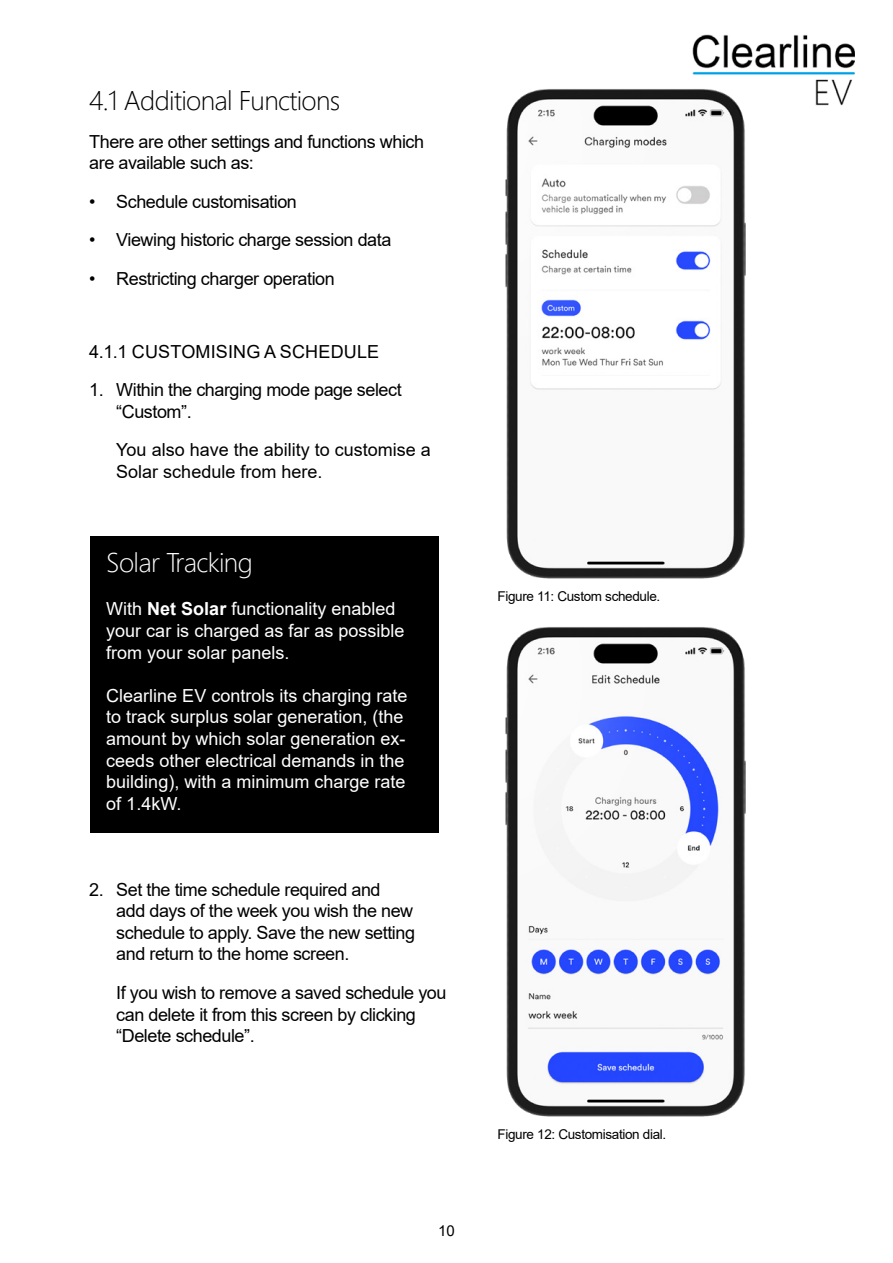
<style>
.page{position:relative;width:893px;height:1263px;background:#fff}
.page>*{position:absolute;margin:0;border:0;box-sizing:border-box;transform-origin:0 0}
.t1{font:300 27px "Segoe UI";letter-spacing:-.025em;color:#000}
.t2{font:300 27px "Segoe UI";letter-spacing:-.025em;color:#fff}
.t3{font:18px/21.6px "Arial";letter-spacing:-.025em;color:#000}
.t4{font:18px/21.6px "Arial";color:#fff}
.t5{font:18px/21.6px "Arial";color:#000}
.t6{font:18px "Arial";letter-spacing:.01em;color:#000}
.t7{font:15px "Arial";color:#000}
.t8{font:13.5px "Arial";letter-spacing:-.025em;color:#000}
.s1{font-weight:700}
</style>
<div class="page">
<img style="left:692px;top:34px;width:163px;height:72px">
<img style="left:505px;top:82px;width:248px;height:497px">
<img style="left:505px;top:627px;width:241px;height:490px">
<div style="left:90px;top:536px;width:349px;height:297px;background:#000"></div>
<h1 class="t1" style="left:89px;top:75px;width:253px">4.1 Additional Functions</h1>
<p class="t3" style="left:89px;top:130px;width:336px">There are other settings and functions which are available such as:</p>
<p class="t3" style="left:89px;top:191px;width:209px">• Schedule customisation</p>
<p class="t3" style="left:89px;top:229px;width:304px">• Viewing historic charge session data</p>
<p class="t3" style="left:89px;top:268px;width:247px">• Restricting charger operation</p>
<p class="t6" style="left:89px;top:339px;width:291px">4.1.1 CUSTOMISING A SCHEDULE</p>
<p class="t3" style="left:116px;top:379px;width:287px;text-indent:-27px">1. Within the charging mode page select “Custom”.</p>
<p class="t5" style="left:116px;top:439px;width:316px">You also have the ability to customise a<br>Solar schedule from here.</p>
<h1 class="t2" style="left:106px;top:537px;width:148px">Solar Tracking</h1>
<p class="t4" style="left:106px;top:598px;width:300px">With <span class="s1">Net Solar</span> functionality enabled your car is charged as far as possible from your solar panels.</p>
<p class="t4" style="left:106px;top:684px;width:303px">Clearline EV controls its charging rate to track surplus solar generation, (the amount by which solar generation ex&shy;ceeds other electrical demands in the building), with a minimum charge rate of 1.4kW.</p>
<p class="t3" style="left:116px;top:878px;width:300px;text-indent:-27px">2. Set the time schedule required and<br>add days of the week you wish the new schedule to apply. Save the new setting and return to the home screen.</p>
<p class="t3" style="left:116px;top:982px;width:332px">If you wish to remove a saved schedule you can delete it from this screen by clicking “Delete schedule”.</p>
<p class="t7" style="left:438px;top:1221px;width:18px">10</p>
<p class="t8" style="left:497px;top:587px;width:164px">Figure 11: Custom schedule.</p>
<p class="t8" style="left:497px;top:1125px;width:170px">Figure 12: Customisation dial.</p>
</div>
